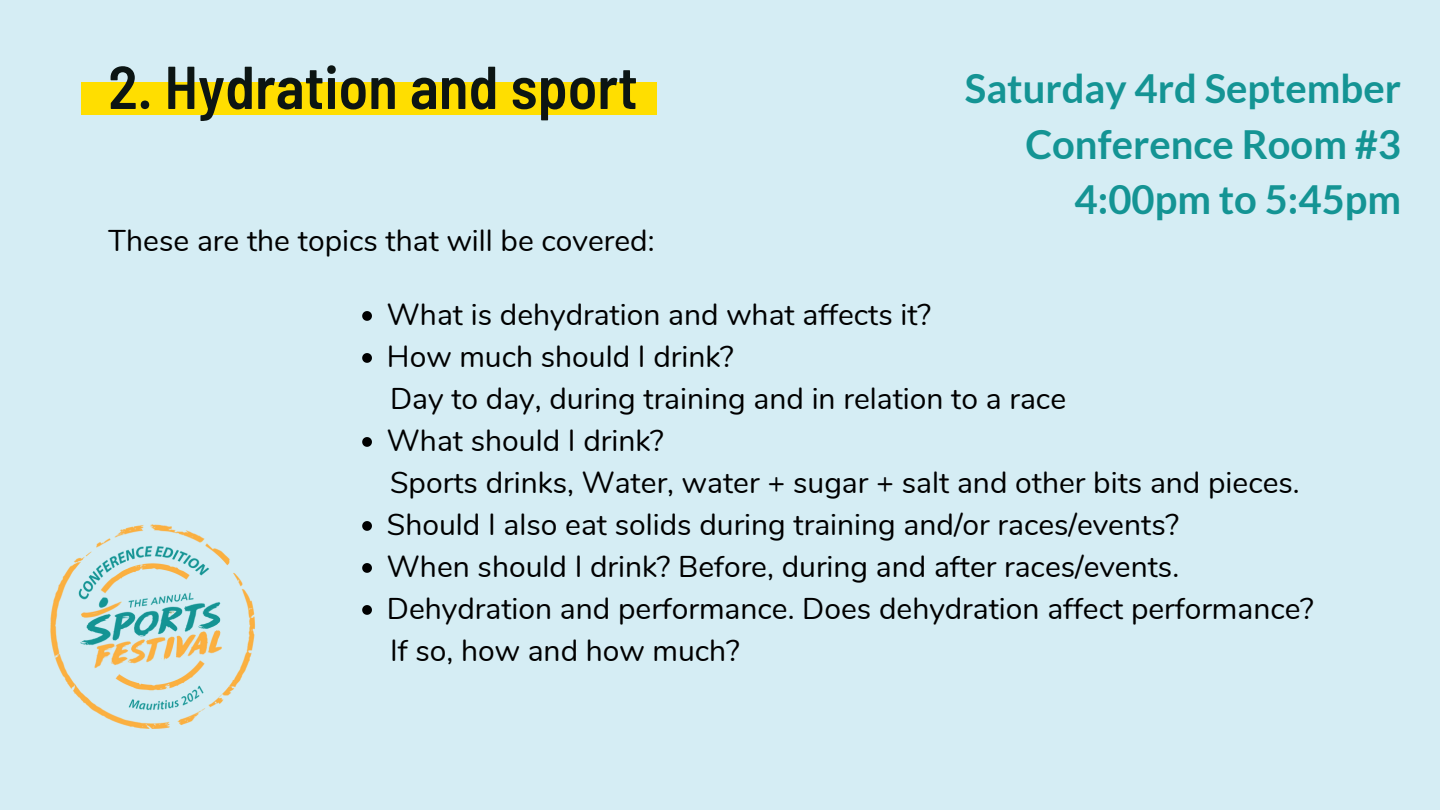
<style>
.page{position:relative;width:1440px;height:810px;background:#d5edf4}
.page>*{position:absolute;margin:0;border:0;box-sizing:border-box;transform-origin:0 0}
.t1{font:600 semi-condensed 60.4px "Barlow";color:#0c1513}
.t2{font:700 40px "Lato";color:#149494}
.t3{font:30px "Nunito";color:#000}
</style>
<div class="page">
<div style="left:81px;top:82px;width:575px;height:33px;background:#ffde00"></div>
<img style="left:50px;top:524px;width:206px;height:205px">
<svg style="left:362px;top:311px;width:10px;height:10px"></svg>
<svg style="left:362px;top:353px;width:10px;height:10px"></svg>
<svg style="left:362px;top:437px;width:10px;height:10px"></svg>
<svg style="left:362px;top:521px;width:10px;height:10px"></svg>
<svg style="left:362px;top:563px;width:10px;height:10px"></svg>
<svg style="left:362px;top:605px;width:10px;height:10px"></svg>
<p class="t1" style="left:108px;top:49px;width:531px">2. Hydration and sport</p>
<p class="t2" style="left:965px;top:64px;width:438px">Saturday 4rd September</p>
<p class="t2" style="left:1025px;top:119px;width:377px">Conference Room #3</p>
<p class="t2" style="left:1075px;top:175px;width:328px">4:00pm to 5:45pm</p>
<p class="t3" style="left:108px;top:221px;width:548px">These are the topics that will be covered:</p>
<p class="t3" style="left:387px;top:295px;width:546px">What is dehydration and what affects it?</p>
<p class="t3" style="left:387px;top:337px;width:348px">How much should I drink?</p>
<p class="t3" style="left:390px;top:379px;width:678px">Day to day, during training and in relation to a race</p>
<p class="t3" style="left:387px;top:421px;width:278px">What should I drink?</p>
<p class="t3" style="left:390px;top:463px;width:911px">Sports drinks, Water, water + sugar + salt and other bits and pieces.</p>
<p class="t3" style="left:387px;top:505px;width:794px">Should I also eat solids during training and/or races/events?</p>
<p class="t3" style="left:387px;top:547px;width:794px">When should I drink? Before, during and after races/events.</p>
<p class="t3" style="left:387px;top:589px;width:928px">Dehydration and performance. Does dehydration affect performance?</p>
<p class="t3" style="left:390px;top:631px;width:351px">If so, how and how much?</p>
</div>
